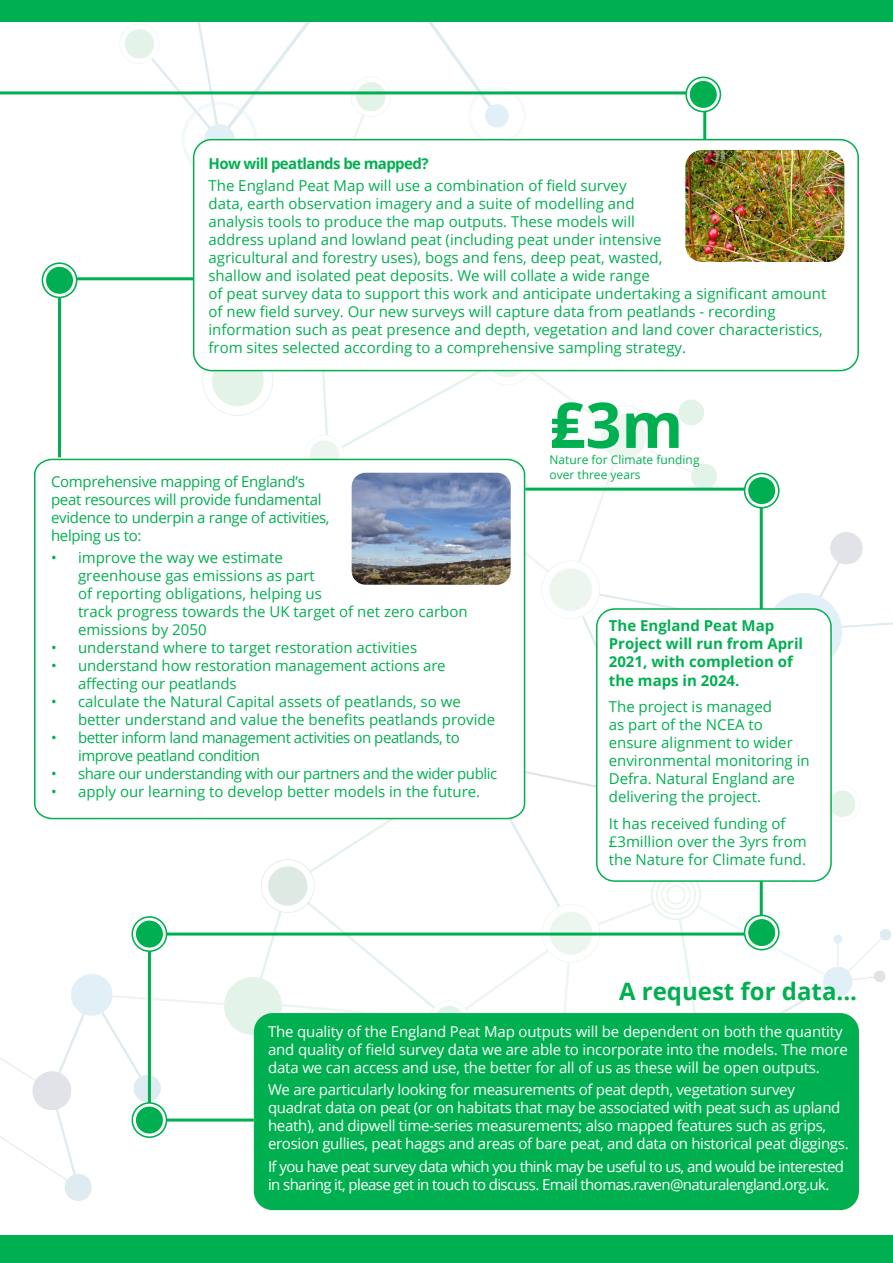
<style>
.page{position:relative;width:893px;height:1263px;background:#fff}
.page>*{position:absolute;margin:0;border:0;box-sizing:border-box;transform-origin:0 0}
.t1{font:700 63px "Open Sans";color:#00b050}
.t2{font:700 24px "Open Sans";color:#00b050}
.t3{font:15px/18px "Open Sans";color:#00b050}
.t4{font:15px/18px "Open Sans";letter-spacing:-.02em;color:#fff}
.t5{font:15px/18px "Open Sans";letter-spacing:-.04em;color:#fff}
.t6{font:15px/18px "Open Sans";letter-spacing:-.03em;color:#00b050}
.t7{font:15px/18px "Open Sans";letter-spacing:-.02em;color:#00b050}
.t8{font:700 15px/18px "Open Sans";color:#00b050}
.t9{font:700 15px "Open Sans";letter-spacing:-.04em;color:#00b050}
.t10{font:12px/14.4px "Open Sans";color:#00b050}
</style>
<div class="page">
<img style="left:0;top:21px;width:893px;height:1242px">
<div style="left:255px;top:1014px;width:603px;height:195px;background:#00b050;border-radius:18px"></div>
<div style="left:254px;top:1013px;width:605px;height:197px;border:2px solid #00b050;border-radius:18px"></div>
<hr style="left:58px;top:277px;width:3px;height:180px;background:#00b050">
<hr style="left:148px;top:923px;width:3px;height:197px;background:#00b050">
<hr style="left:760px;top:491px;width:3px;height:425px;background:#00b050">
<hr style="left:703px;top:91px;width:3px;height:79px;background:#00b050">
<hr style="left:148px;top:932px;width:615px;height:3px;background:#00b050">
<hr style="left:148px;top:1118px;width:106px;height:3px;background:#00b050">
<hr style="left:525px;top:488px;width:239px;height:3px;background:#00b050">
<hr style="left:60px;top:277px;width:133px;height:3px;background:#00b050">
<hr style="left:0;top:91px;width:703px;height:3px;background:#00b050">
<svg style="left:33px;top:458px;width:493px;height:362px"></svg>
<div style="left:194px;top:140px;width:664px;height:231px;background:#fff;border-radius:18px"></div>
<div style="left:193px;top:139px;width:666px;height:232px;border:2px solid #00b050;border-radius:18px"></div>
<div style="left:0;top:0;width:893px;height:21px;background:#00b050"></div>
<svg style="left:745px;top:915px;width:34px;height:35px"></svg>
<div style="left:744px;top:915px;width:36px;height:35px;border:2px solid #00b050;border-radius:50%"></div>
<div style="left:748px;top:919px;width:27px;height:27px;background:#00b050;border-radius:50%"></div>
<svg style="left:745px;top:473px;width:34px;height:35px"></svg>
<div style="left:744px;top:473px;width:36px;height:35px;border:2px solid #00b050;border-radius:50%"></div>
<div style="left:748px;top:477px;width:27px;height:27px;background:#00b050;border-radius:50%"></div>
<svg style="left:132px;top:917px;width:35px;height:34px"></svg>
<div style="left:132px;top:916px;width:35px;height:36px;border:2px solid #00b050;border-radius:50%"></div>
<div style="left:136px;top:920px;width:27px;height:27px;background:#00b050;border-radius:50%"></div>
<svg style="left:132px;top:1103px;width:35px;height:34px"></svg>
<div style="left:132px;top:1102px;width:35px;height:36px;border:2px solid #00b050;border-radius:50%"></div>
<div style="left:136px;top:1106px;width:27px;height:27px;background:#00b050;border-radius:50%"></div>
<svg style="left:42px;top:263px;width:35px;height:34px"></svg>
<div style="left:42px;top:262px;width:35px;height:36px;border:2px solid #00b050;border-radius:50%"></div>
<div style="left:46px;top:267px;width:27px;height:27px;background:#00b050;border-radius:50%"></div>
<svg style="left:686px;top:77px;width:34px;height:35px"></svg>
<div style="left:685px;top:77px;width:36px;height:35px;border:2px solid #00b050;border-radius:50%"></div>
<div style="left:690px;top:81px;width:27px;height:27px;background:#00b050;border-radius:50%"></div>
<img style="left:685px;top:150px;width:159px;height:112px">
<img style="left:352px;top:473px;width:159px;height:112px">
<div style="left:597px;top:609px;width:234px;height:272px;background:#fff;border-radius:18px"></div>
<div style="left:596px;top:608px;width:236px;height:274px;border:2px solid #00b050;border-radius:18px"></div>
<p class="t9" style="left:208px;top:153px;width:221px">How will peatlands be mapped?</p>
<p class="t3" style="left:208px;top:177px;width:619px">The England Peat Map will use a combination of field survey<br>data, earth observation imagery and a suite of modelling and<br>analysis tools to produce the map outputs. These models will<br>address upland and lowland peat (including peat under intensive<br>agricultural and forestry uses), bogs and fens, deep peat, wasted,<br>shallow and isolated peat deposits. We will collate a wide range<br>of peat survey data to support this work and anticipate undertaking a significant amount of new field survey. Our new surveys will capture data from peatlands - recording information such as peat presence and depth, vegetation and land cover characteristics, from sites selected according to a comprehensive sampling strategy.</p>
<p class="t7" style="left:51px;top:472px;width:280px">Comprehensive mapping of England’s peat resources will provide fundamental evidence to underpin a range of activities, helping us to:</p>
<p class="t3" style="left:78px;top:548px;width:391px;text-indent:-27px">• improve the way we estimate<br>greenhouse gas emissions as part<br>of reporting obligations, helping us<br>track progress towards the UK target of net zero carbon emissions by 2050</p>
<p class="t3" style="left:51px;top:638px;width:368px">• understand where to target restoration activities</p>
<p class="t3" style="left:78px;top:656px;width:369px;text-indent:-27px">• understand how restoration management actions are affecting our peatlands</p>
<p class="t3" style="left:78px;top:692px;width:419px;text-indent:-27px">• calculate the Natural Capital assets of peatlands, so we better understand and value the benefits peatlands provide</p>
<p class="t6" style="left:78px;top:728px;width:383px;text-indent:-27px">• better inform land management activities on peatlands, to improve peatland condition</p>
<p class="t6" style="left:51px;top:764px;width:448px">• share our understanding with our partners and the wider public</p>
<p class="t3" style="left:51px;top:782px;width:431px">• apply our learning to develop better models in the future.</p>
<p class="t1" style="left:549px;top:381px;width:135px">₤3m</p>
<p class="t10" style="left:549px;top:453px;width:152px">Nature for Climate funding over three years</p>
<p class="t8" style="left:609px;top:617px;width:196px">The England Peat Map<br>Project will run from April<br>2021, with completion of the maps in 2024.</p>
<p class="t3" style="left:609px;top:697px;width:202px">The project is managed<br>as part of the NCEA to ensure alignment to wider environmental monitoring in<br>Defra. Natural England are delivering the project.</p>
<p class="t3" style="left:609px;top:814px;width:199px">It has received funding of £3million over the 3yrs from the Nature for Climate fund.</p>
<p class="t2" style="left:619px;top:974px;width:240px">A request for data...</p>
<p class="t4" style="left:268px;top:1022px;width:581px">The quality of the England Peat Map outputs will be dependent on both the quantity and quality of field survey data we are able to incorporate into the models. The more data we can access and use, the better for all of us as these will be open outputs.</p>
<p class="t4" style="left:268px;top:1080px;width:582px">We are particularly looking for measurements of peat depth, vegetation survey quadrat data on peat (or on habitats that may be associated with peat such as upland heath), and dipwell time-series measurements; also mapped features such as grips, erosion gullies, peat haggs and areas of bare peat, and data on historical peat diggings.</p>
<p class="t5" style="left:268px;top:1157px;width:578px">If you have peat survey data which you think may be useful to us, and would be interested in sharing it, please get in touch to discuss. Email thomas.raven@naturalengland.org.uk.</p>
</div>
